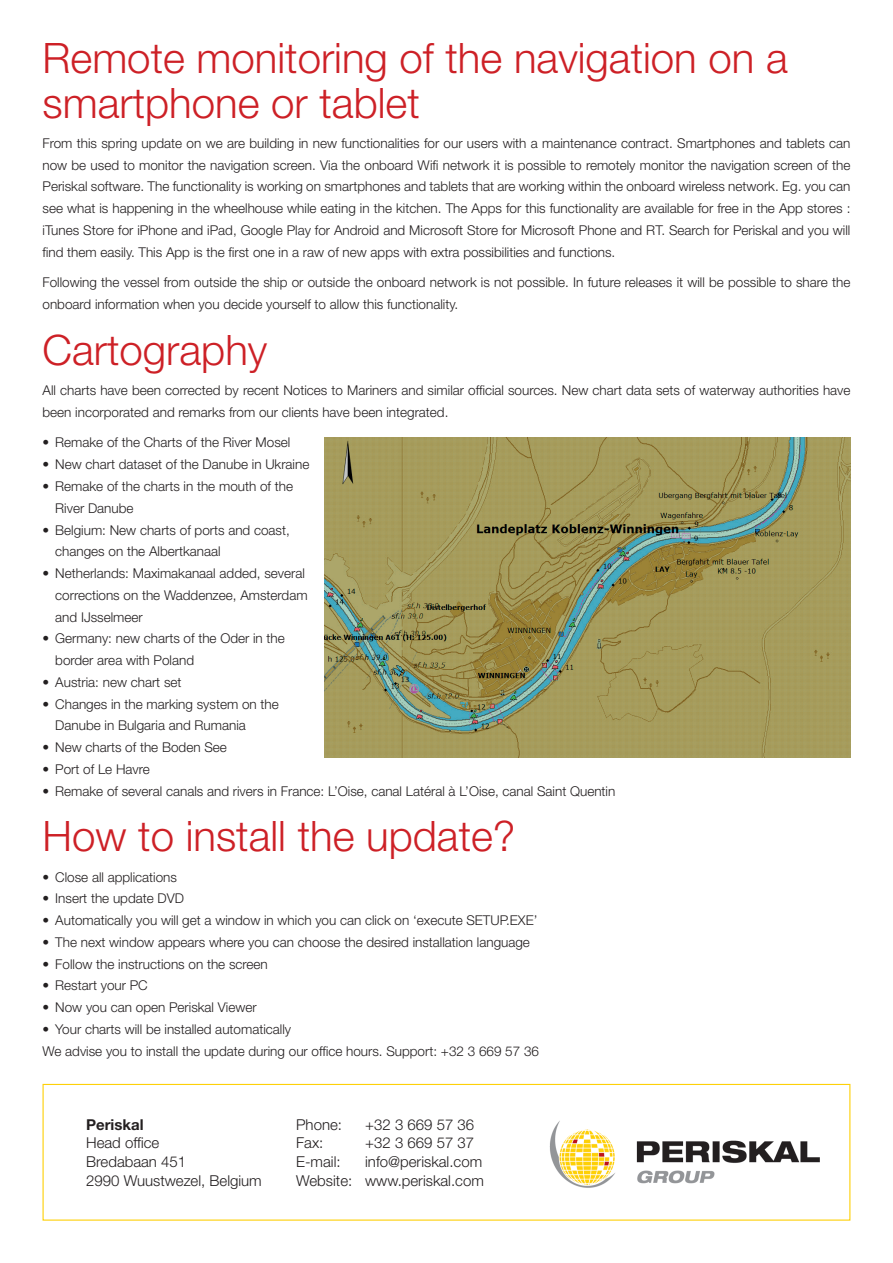
<style>
.page{position:relative;width:893px;height:1263px;background:#fff}
.page>*{position:absolute;margin:0;border:0;box-sizing:border-box;transform-origin:0 0}
.t1{font:300 42px/45px "Helvetica Neue LT Std";color:#cd2026}
.t2{font:300 15px "Helvetica Neue LT Std";color:#231f20}
.t3{font:700 15px "Helvetica Neue LT Std";color:#231f20}
.t4{font:300 13.5px/21.8px "Helvetica Neue LT Std";color:#231f20}
</style>
<div class="page">
<img style="left:549px;top:1121px;width:271px;height:67px">
<div style="left:43px;top:1084px;width:807px;height:137px;border:1px solid #fed008"></div>
<img style="left:325px;top:437px;width:525px;height:320px">
<h1 class="t1" style="left:43px;top:34px;width:747px">Remote monitoring of the navigation on a smartphone or tablet</h1>
<p class="t4" style="left:43px;top:132px;width:809px;text-align:justify">From this spring update on we are building in new functionalities for our users with a maintenance contract. Smartphones and tablets can now be used to monitor the navigation screen. Via the onboard Wifi network it is possible to remotely monitor the navigation screen of the Periskal software. The functionality is working on smartphones and tablets that are working within the onboard wireless network. Eg. you can see what is happening in the wheelhouse while eating in the kitchen. The Apps for this functionality are available for free in the App stores : iTunes Store for iPhone and iPad, Google Play for Android and Microsoft Store for Microsoft Phone and RT. Search for Periskal and you will find them easily. This App is the first one in a raw of new apps with extra possibilities and functions.</p>
<p class="t4" style="left:43px;top:271px;width:809px">Following the vessel from outside the ship or outside the onboard network is not possible. In future releases it will be possible to share the onboard information when you decide yourself to allow this functionality.</p>
<h1 class="t1" style="left:43px;top:327px;width:226px">Cartography</h1>
<p class="t4" style="left:43px;top:379px;width:809px">All charts have been corrected by recent Notices to Mariners and similar official sources. New chart data sets of waterway authorities have been incorporated and remarks from our clients have been integrated.</p>
<p class="t4" style="left:43px;top:431px;width:249px">• Remake of the Charts of the River Mosel</p>
<p class="t4" style="left:43px;top:453px;width:268px">• New chart dataset of the Danube in Ukraine</p>
<p class="t4" style="left:55px;top:475px;width:239px;text-indent:-13px">• Remake of the charts in the mouth of the<br>River Danube</p>
<p class="t4" style="left:55px;top:518px;width:236px;text-indent:-13px">• Belgium: New charts of ports and coast, changes on the Albertkanaal</p>
<p class="t4" style="left:55px;top:562px;width:254px;text-indent:-13px">• Netherlands: Maximakanaal added, several corrections on the Waddenzee, Amsterdam and IJsselmeer</p>
<p class="t4" style="left:55px;top:627px;width:231px;text-indent:-13px">• Germany: new charts of the Oder in the border area with Poland</p>
<p class="t4" style="left:43px;top:671px;width:141px">• Austria: new chart set</p>
<p class="t4" style="left:55px;top:692px;width:225px;text-indent:-13px">• Changes in the marking system on the<br>Danube in Bulgaria and Rumania</p>
<p class="t4" style="left:43px;top:736px;width:186px">• New charts of the Boden See</p>
<p class="t4" style="left:43px;top:758px;width:109px">• Port of Le Havre</p>
<p class="t4" style="left:43px;top:779px;width:574px">• Remake of several canals and rivers in France: L’Oise, canal Latéral à L’Oise, canal Saint Quentin</p>
<h1 class="t1" style="left:43px;top:813px;width:474px">How to install the update?</h1>
<p class="t4" style="left:43px;top:866px;width:136px">• Close all applications</p>
<p class="t4" style="left:43px;top:887px;width:143px">• Insert the update DVD</p>
<p class="t4" style="left:43px;top:909px;width:496px">• Automatically you will get a window in which you can click on ‘execute SETUP.EXE’</p>
<p class="t4" style="left:43px;top:931px;width:489px">• The next window appears where you can choose the desired installation language</p>
<p class="t4" style="left:43px;top:953px;width:227px">• Follow the instructions on the screen</p>
<p class="t4" style="left:43px;top:974px;width:107px">• Restart your PC</p>
<p class="t4" style="left:43px;top:996px;width:216px">• Now you can open Periskal Viewer</p>
<p class="t4" style="left:43px;top:1018px;width:498px">• Your charts will be installed automatically<br>We advise you to install the update during our office hours. Support: +32 3 669 57 36</p>
<p class="t3" style="left:86px;top:1115px;width:59px">Periskal</p>
<p class="t2" style="left:296px;top:1115px;width:47px">Phone:</p>
<p class="t2" style="left:365px;top:1115px;width:111px">+32 3 669 57 36</p>
<p class="t2" style="left:86px;top:1134px;width:75px">Head office</p>
<p class="t2" style="left:296px;top:1134px;width:29px">Fax:</p>
<p class="t2" style="left:365px;top:1134px;width:111px">+32 3 669 57 37</p>
<p class="t2" style="left:86px;top:1152px;width:102px">Bredabaan 451</p>
<p class="t2" style="left:296px;top:1152px;width:46px">E-mail:</p>
<p class="t2" style="left:365px;top:1152px;width:119px">info@periskal.com</p>
<p class="t2" style="left:86px;top:1171px;width:177px">2990 Wuustwezel, Belgium</p>
<p class="t2" style="left:296px;top:1171px;width:189px">Website: www.periskal.com</p>
</div>
